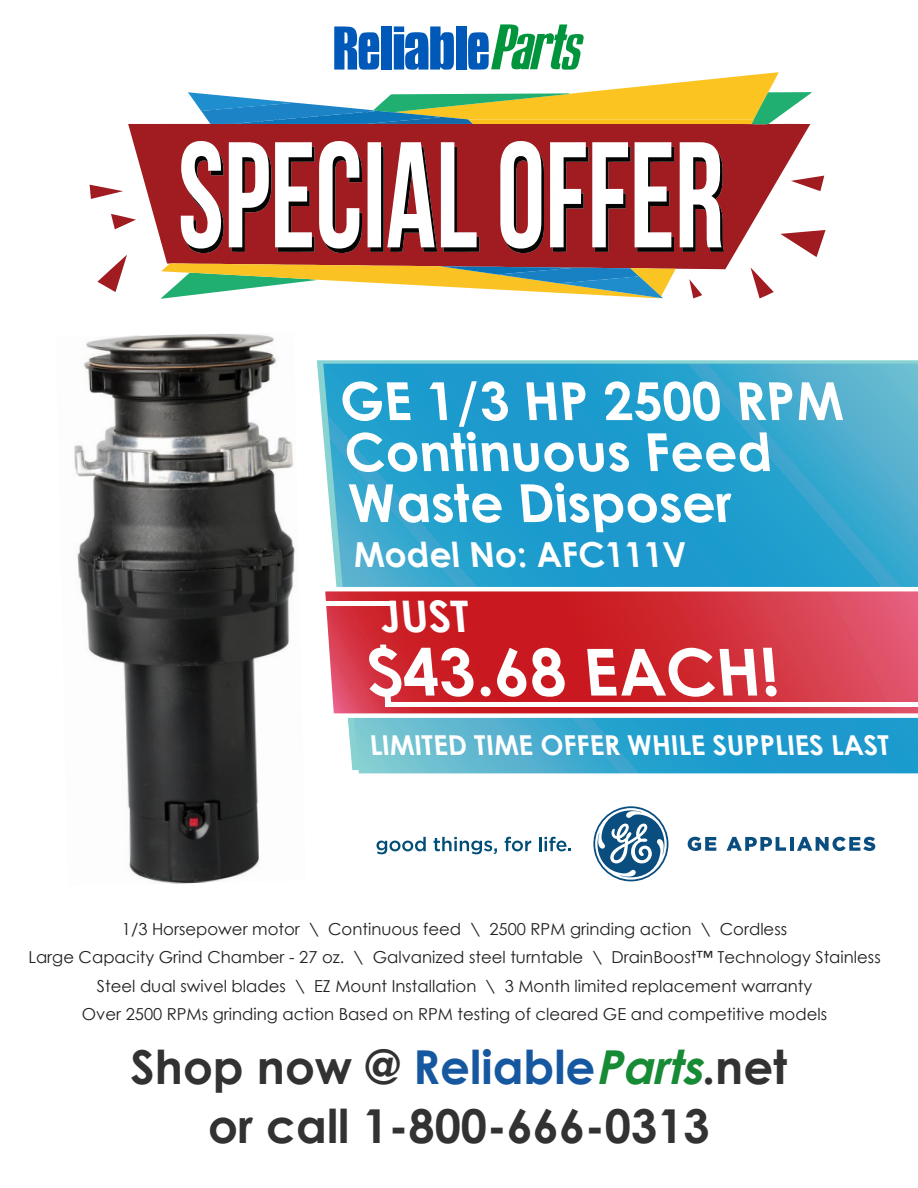
<style>
.page{position:relative;width:918px;height:1188px;background:#fff}
.page>*{position:absolute;margin:0;border:0;box-sizing:border-box;transform-origin:0 0}
.t1{font:700 64.95px "Century Gothic";color:#fff}
.t2{font:700 52.5px/51px "Century Gothic";color:#fff}
.t3{font:700 46.8px "Century Gothic";color:#333233}
.t4{font:700 43.5px "Century Gothic";color:#fff}
.t5{font:700 34.5px "Century Gothic";color:#fff}
.t6{font:700 27.45px "Century Gothic";color:#fff}
.t7{font:16.5px/28.5px "Century Gothic";color:#231f20;text-align:center}
.s1{color:#1658a0}
.s2{font-style:italic;color:#178a35}
</style>
<div class="page">
<svg style="left:323px;top:364px;width:595px;height:409px;background:#32a4ce"></svg>
<svg style="left:323px;top:585px;width:595px;height:135px;background:#d0434e"></svg>
<hr style="left:386px;top:702px;width:532px;height:4px;background:#fff">
<hr style="left:317px;top:601px;width:79px;height:4px;background:#fff">
<svg style="left:90px;top:124px;width:736px;height:168px"></svg>
<svg style="left:161px;top:92px;width:651px;height:207px;fill:#a01c20"></svg>
<svg style="left:186px;top:146px;width:538px;height:108px"></svg>
<svg style="left:161px;top:263px;width:515px;height:35px"></svg>
<svg style="left:188px;top:24px;width:591px;height:100px"></svg>
<img style="left:74px;top:333px;width:221px;height:551px">
<svg style="left:593px;top:806px;width:75px;height:75px"></svg>
<svg style="left:688px;top:837px;width:28px;height:14px"></svg>
<svg style="left:727px;top:837px;width:59px;height:14px"></svg>
<hr style="left:790px;top:837px;width:4px;height:14px;background:#0a4d7f">
<svg style="left:797px;top:837px;width:78px;height:14px"></svg>
<svg style="left:376px;top:837px;width:50px;height:17px"></svg>
<svg style="left:434px;top:837px;width:63px;height:17px"></svg>
<svg style="left:505px;top:837px;width:26px;height:14px"></svg>
<svg style="left:539px;top:837px;width:32px;height:14px"></svg>
<p class="t2" style="left:342px;top:373px;width:511px">GE 1/3 HP 2500 RPM<br>Continuous Feed</p>
<p class="t2" style="left:351px;top:475px;width:391px">Waste Disposer</p>
<p class="t5" style="left:354px;top:528px;width:340px">Model No: AFC111V</p>
<p class="t4" style="left:381px;top:583px;width:97px">JUST</p>
<p class="t1" style="left:368px;top:623px;width:422px">$43.68 EACH!</p>
<p class="t6" style="left:371px;top:724px;width:524px">LIMITED TIME OFFER WHILE SUPPLIES LAST</p>
<p class="t7" style="left:122px;top:914px;width:667px">1/3 Horsepower motor \ Continuous feed \ 2500 RPM grinding action \ Cordless</p>
<p class="t7" style="left:28px;top:943px;width:854px">Large Capacity Grind Chamber - 27 oz. \ Galvanized steel turntable \ DrainBoost™ Technology Stainless<br>Steel dual swivel blades \ EZ Mount Installation \ 3 Month limited replacement warranty</p>
<p class="t7" style="left:82px;top:1000px;width:747px">Over 2500 RPMs grinding action Based on RPM testing of cleared GE and competitive models</p>
<p class="t3" style="left:131px;top:1031px;width:658px">Shop now @ <span class="s1">Reliable</span><span class="s2">Parts</span>.net</p>
<p class="t3" style="left:208px;top:1091px;width:503px">or call 1-800-666-0313</p>
</div>
